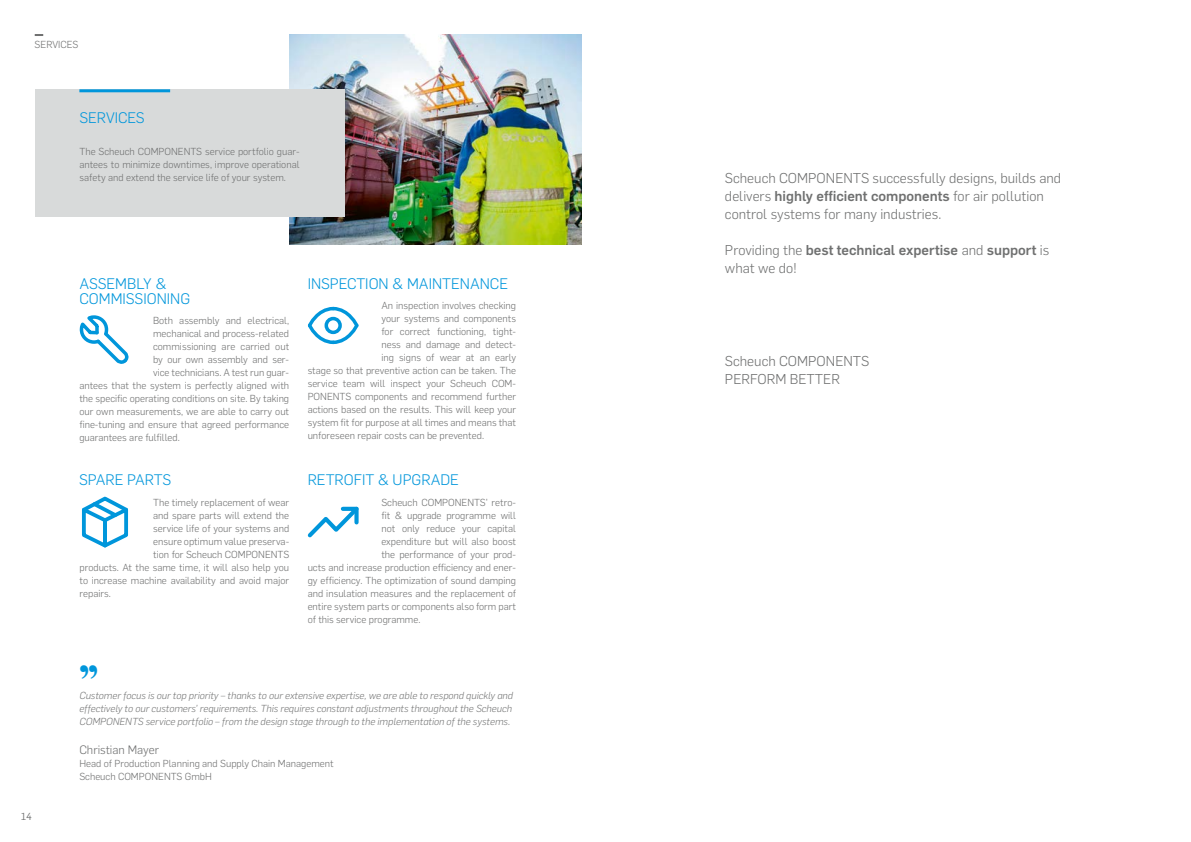
<style>
.page{position:relative;width:1191px;height:842px;background:#fff}
.page>*{position:absolute;margin:0;border:0;box-sizing:border-box;transform-origin:0 0}
.t1{font:800 36px "Dutch 801 BT";color:#0096db}
.t2{font:300 15px/15px "Flama";color:#0096db}
.t3{font:300 14px/18px "Flama";color:#6f7070}
.t4{font:500 14px/18px "Flama";color:#6f7070}
.t5{font:300 12px "Flama";color:#6f7070}
.t6{font:300 10px/13px "Flama";color:#6f7070}
.t7{font:italic 300 10px/13px "Flama";color:#6f7070;text-align:justify}
.t8{font:10px "Flama";color:#6f7070}
.s1{font-weight:500}
.s2{font-weight:300}
</style>
<div class="page">
<img style="left:289px;top:34px;width:292px;height:211px">
<svg style="left:79px;top:315px;width:50px;height:49px"></svg>
<svg style="left:308px;top:307px;width:51px;height:37px"></svg>
<div style="left:324px;top:317px;width:18px;height:17px;border:3px solid #0096db;border-radius:50%"></div>
<svg style="left:308px;top:507px;width:51px;height:30px"></svg>
<svg style="left:354px;top:509px;width:4px;height:13px"></svg>
<svg style="left:82px;top:496px;width:46px;height:52px"></svg>
<div style="left:35px;top:89px;width:309px;height:128px;background:#d8dada"></div>
<hr style="left:79px;top:89px;width:91px;height:3px;background:#0096db">
<svg style="left:35px;top:34px;width:8px;height:2px"></svg>
<p class="t6" style="left:35px;top:37px;width:45px">SERVICES</p>
<h2 class="t2" style="left:79px;top:109px;width:67px">SERVICES</h2>
<p class="t6" style="left:79px;top:144px;width:222px;text-align:justify">The Scheuch COMPONENTS service portfolio guar&shy;antees to minimize downtimes, improve operational safety and extend the service life of your system.</p>
<h2 class="t2" style="left:79px;top:275px;width:112px">ASSEMBLY &amp;<br>COMMISSIONING</h2>
<h2 class="t2" style="left:308px;top:275px;width:202px">INSPECTION &amp; MAINTENANCE</h2>
<p class="t6" style="left:381px;top:299px;width:136px">An inspection involves checking</p>
<p class="t6" style="left:381px;top:312px;width:136px">your systems and components</p>
<p class="t6" style="left:381px;top:325px;width:136px">for correct functioning, tight-</p>
<p class="t6" style="left:381px;top:338px;width:136px">ness and damage and detect-</p>
<p class="t6" style="left:381px;top:351px;width:136px">ing signs of wear at an early</p>
<p class="t6" style="left:308px;top:364px;width:210px">stage so that preventive action can be taken. The</p>
<p class="t6" style="left:308px;top:377px;width:210px">service team will inspect your Scheuch COM-</p>
<p class="t6" style="left:308px;top:390px;width:210px">PONENTS components and recommend further</p>
<p class="t6" style="left:308px;top:403px;width:210px">actions based on the results. This will keep your</p>
<p class="t6" style="left:308px;top:416px;width:210px">system fit for purpose at all times and means that</p>
<p class="t6" style="left:308px;top:429px;width:178px">unforeseen repair costs can be prevented.</p>
<h2 class="t2" style="left:308px;top:472px;width:153px">RETROFIT &amp; UPGRADE</h2>
<p class="t6" style="left:381px;top:495px;width:136px">Scheuch COMPONENTS’ retro-</p>
<p class="t6" style="left:381px;top:508px;width:136px">fit &amp; upgrade programme will</p>
<p class="t6" style="left:381px;top:521px;width:136px">not only reduce your capital</p>
<p class="t6" style="left:381px;top:534px;width:136px">expenditure but will also boost</p>
<p class="t6" style="left:381px;top:547px;width:136px">the performance of your prod-</p>
<p class="t6" style="left:308px;top:560px;width:210px">ucts and increase production efficiency and ener-</p>
<p class="t6" style="left:308px;top:573px;width:210px">gy efficiency. The optimization of sound damping</p>
<p class="t6" style="left:308px;top:586px;width:210px">and insulation measures and the replacement of</p>
<p class="t6" style="left:308px;top:599px;width:210px">entire system parts or components also form part</p>
<p class="t6" style="left:308px;top:612px;width:114px">of this service programme.</p>
<p class="t6" style="left:153px;top:314px;width:137px">Both assembly and electrical,</p>
<p class="t6" style="left:153px;top:327px;width:138px">mechanical and process-related</p>
<p class="t6" style="left:153px;top:340px;width:138px">commissioning are carried out</p>
<p class="t6" style="left:153px;top:353px;width:138px">by our own assembly and ser-</p>
<p class="t6" style="left:153px;top:366px;width:137px">vice technicians. A test run guar-</p>
<p class="t6" style="left:79px;top:379px;width:211px">antees that the system is perfectly aligned with</p>
<p class="t6" style="left:79px;top:392px;width:211px">the specific operating conditions on site. By taking</p>
<p class="t6" style="left:79px;top:405px;width:211px">our own measurements, we are able to carry out</p>
<p class="t6" style="left:79px;top:418px;width:211px">fine-tuning and ensure that agreed performance</p>
<p class="t6" style="left:79px;top:431px;width:102px">guarantees are fulfilled.</p>
<h2 class="t2" style="left:79px;top:472px;width:94px">SPARE PARTS</h2>
<p class="t6" style="left:153px;top:495px;width:137px">The timely replacement of wear</p>
<p class="t6" style="left:153px;top:508px;width:137px">and spare parts will extend the</p>
<p class="t6" style="left:153px;top:521px;width:137px">service life of your systems and</p>
<p class="t6" style="left:153px;top:534px;width:137px">ensure optimum value preserva-</p>
<p class="t6" style="left:153px;top:547px;width:137px">tion for Scheuch COMPONENTS</p>
<p class="t6" style="left:79px;top:560px;width:211px">products. At the same time, it will also help you</p>
<p class="t6" style="left:79px;top:573px;width:211px">to increase machine availability and avoid major</p>
<p class="t6" style="left:79px;top:586px;width:33px">repairs.</p>
<h1 class="t1" style="left:79px;top:637px;width:20px">„</h1>
<p class="t8" style="left:21px;top:810px;width:12px">14</p>
<p class="t7" style="left:79px;top:688px;width:435px">Customer focus is our top priority – thanks to our extensive expertise, we are able to respond quickly and effectively to our customers’ requirements. This requires constant adjustments throughout the Scheuch COMPONENTS service portfolio – from the design stage through to the implementation of the systems.</p>
<p class="t5" style="left:79px;top:742px;width:81px">Christian Mayer</p>
<p class="t6" style="left:79px;top:756px;width:256px">Head of Production Planning and Supply Chain Management<br>Scheuch COMPONENTS GmbH</p>
<h3 class="t3" style="left:725px;top:169px;width:338px">Scheuch COMPONENTS successfully designs, builds and delivers <span class="s1">highly efficient components</span> for air pollution control systems for many industries.</h3>
<h3 class="t4" style="left:725px;top:240px;width:326px"><span class="s2">Providing the</span> best technical expertise <span class="s2">and</span> support <span class="s2">is what we do!</span></h3>
<h3 class="t3" style="left:725px;top:351px;width:146px">Scheuch COMPONENTS<br>PERFORM BETTER</h3>
</div>
